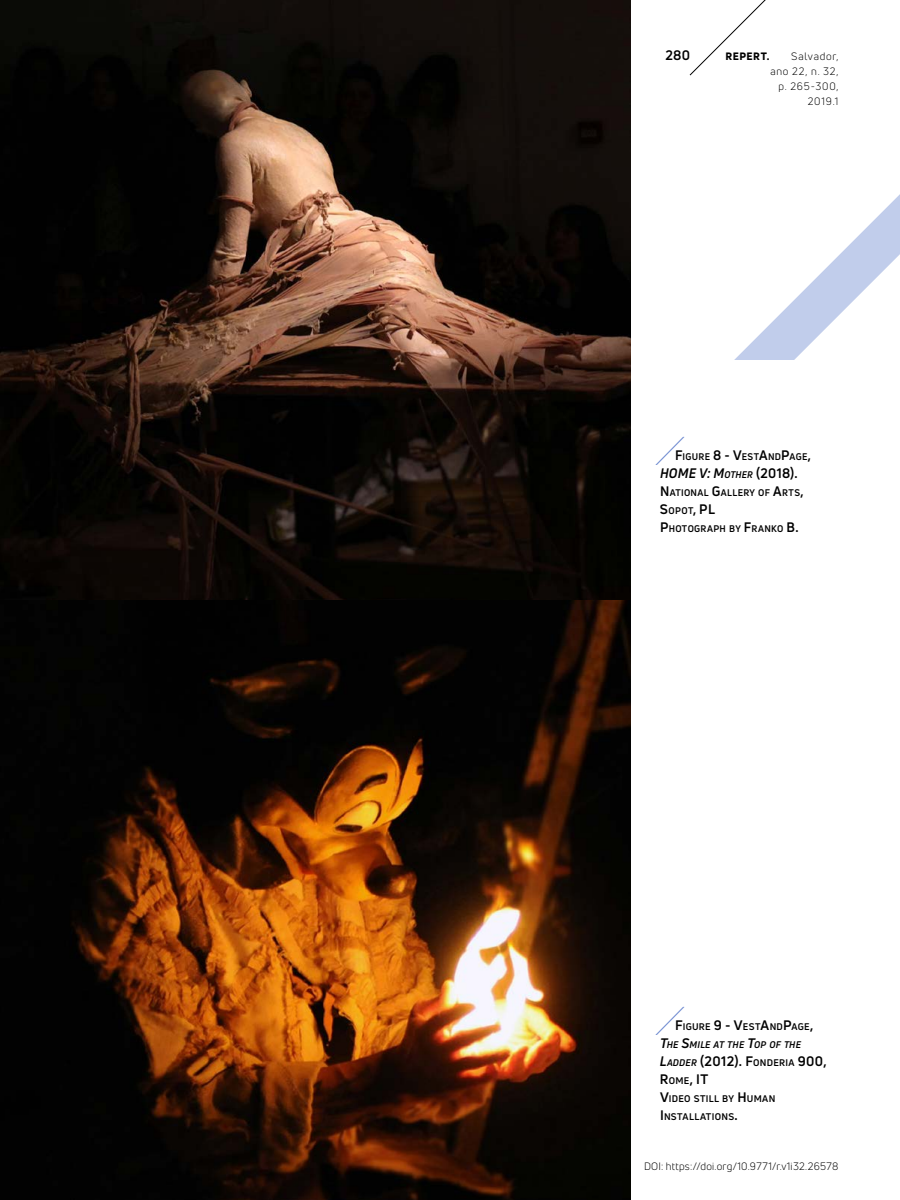
<style>
.page{position:relative;width:900px;height:1200px;background:#fff}
.page>*{position:absolute;margin:0;border:0;box-sizing:border-box;transform-origin:0 0}
.t1{font:300 39.3px "Uni Neue";color:#6482cd;scale:1.2 1}
.t2{font:700 13.5px/18px "Uni Neue";letter-spacing:.025em;color:#000}
.t3{font:italic 700 13.5px "Uni Neue";color:#000}
.t4{font:700 13.5px "Uni Neue";color:#000}
.t5{font:10.5px "Uni Neue";letter-spacing:.04em;color:#000}
.t6{font:10.5px/15px "Uni Neue";letter-spacing:.075em;color:#000;text-align:right}
.t7{font:800 10.5px "Uni Neue";letter-spacing:.05em;color:#000}
.t8{font:700 9.45px/18px "Uni Neue";letter-spacing:.03em;color:#000}
.t9{font:italic 700 9.45px/18px "Uni Neue";letter-spacing:.03em;color:#000}
.s1{font-size:13.5px}
.s2{font-style:italic}
.s3{font-style:italic;font-size:9.45px}
.s4{font-size:9.45px}
.s5{font-style:normal;font-size:13.5px}
.s6{font-style:normal}
</style>
<div class="page">
<img style="left:0;top:0;width:630px;height:1200px">
<svg style="left:734px;top:194px;width:166px;height:166px"></svg>
<svg style="left:689px;top:0;width:77px;height:76px"></svg>
<h2 class="t4" style="left:665px;top:47px;width:26px">280</h2>
<p class="t7" style="left:725px;top:49px;width:45px">REPERT.</p>
<p class="t6" style="left:770px;top:49px;width:70px">Salvador, ano 22, n. 32, p. 265-300,<br>2019.1</p>
<h1 class="t1" style="left:666px;top:427px;width:25px">⁄</h1>
<p class="t8" style="left:675px;top:448px;width:138px"><span class="s1">F</span>IGURE <span class="s1">8 - V</span>EST<span class="s1">A</span>ND<span class="s1">P</span>AGE<span class="s1">,</span></p>
<h2 class="t3" style="left:660px;top:465px;width:11px">HOME</h2>
<h2 class="t2" style="left:699px;top:464px;width:100px"><span class="s2">V: M</span><span class="s3">OTHER</span> (2018).</h2>
<p class="t8" style="left:660px;top:484px;width:145px"><span class="s1">N</span>ATIONAL <span class="s1">G</span>ALLERY OF <span class="s1">A</span>RTS<span class="s1">,</span></p>
<h2 class="t2" style="left:660px;top:500px;width:55px">S<span class="s4">OPOT</span>, PL</h2>
<p class="t8" style="left:660px;top:520px;width:140px"><span class="s1">P</span>HOTOGRAPH BY <span class="s1">F</span>RANKO <span class="s1">B.</span></p>
<h1 class="t1" style="left:666px;top:997px;width:25px">⁄</h1>
<p class="t9" style="left:660px;top:1018px;width:155px;text-indent:15px"><span class="s5">F</span><span class="s6">IGURE</span> <span class="s5">9 - V</span><span class="s6">EST</span><span class="s5">A</span><span class="s6">ND</span><span class="s5">P</span><span class="s6">AGE</span><span class="s5">,<br></span><span class="s1">T</span>HE <span class="s1">S</span>MILE AT THE <span class="s1">T</span>OP OF THE</p>
<h2 class="t2" style="left:660px;top:1052px;width:168px"><span class="s2">L</span><span class="s3">ADDER</span> (2012). F<span class="s4">ONDERIA</span> 900,<br>R<span class="s4">OME</span>, IT</h2>
<p class="t8" style="left:660px;top:1090px;width:117px"><span class="s1">V</span>IDEO STILL BY <span class="s1">H</span> UMAN<br><span class="s1">I</span> NSTALLATIONS<span class="s1">.</span></p>
<p class="t5" style="left:644px;top:1160px;width:196px">DOI: https://doi.org/10.9771/r.v1i32.26578</p>
</div>
